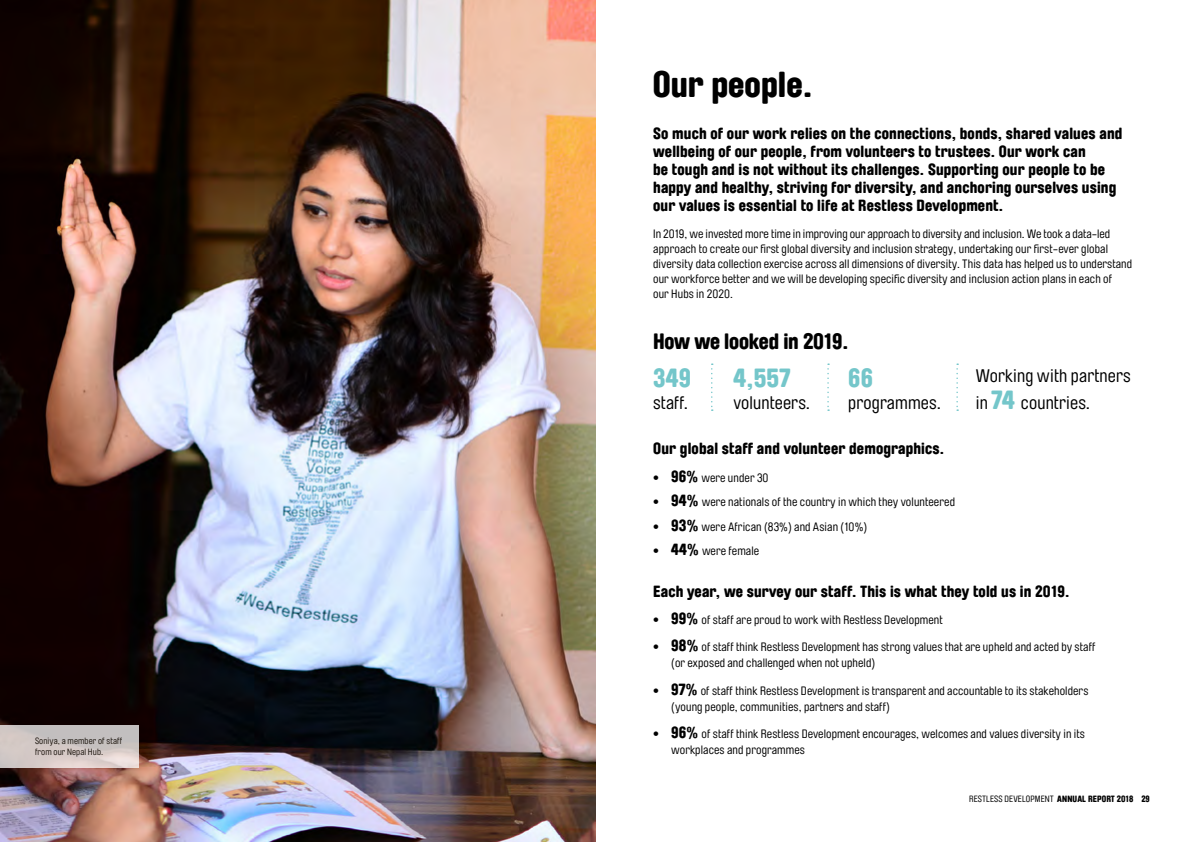
<style>
.page{position:relative;width:1191px;height:842px;background:#fff}
.page>*{position:absolute;margin:0;border:0;box-sizing:border-box;transform-origin:0 0}
.Heading_no_backgroun{font:900 36px "Brauer Neue";color:#000}
.Body_copy{font:900 26px "Brauer Neue Std";letter-spacing:.01em;color:#74c6ca}
.New_sub{font:900 22px "Brauer Neue Std";letter-spacing:-.01em;color:#000}
.Body_copy-2{font:18px "Brauer Neue Std";letter-spacing:.01em;color:#000}
.Subheading{font:900 16px/18px "Brauer Neue Std";letter-spacing:.01em;color:#000}
.Body_copy-3{font:12px/15px "Brauer Neue Std";letter-spacing:.01em;color:#000}
.small_print{font:9px/11px "Brauer Neue Std";letter-spacing:.01em;color:#1d160f}
.t1{font:9px "Brauer Neue Std";letter-spacing:.015em;color:#000}
.t2{font:900 9px "Brauer Neue Std";color:#000}
.s1{font-weight:900;font-size:26px;color:#74c6ca}
.s2{font-weight:900;font-size:16px}
.s3{font-weight:900}
</style>
<div class="page">
<img style="left:0;top:0;width:595px;height:842px">
<svg style="left:711px;top:363px;width:1px;height:48px"></svg>
<svg style="left:827px;top:363px;width:2px;height:48px"></svg>
<svg style="left:956px;top:363px;width:2px;height:48px"></svg>
<svg style="left:0;top:725px;width:139px;height:43px;background:#d0c7c5"></svg>
<p class="small_print" style="left:35px;top:736px;width:89px">Soniya, a member of staff from our Nepal Hub.</p>
<p class="Heading_no_backgroun" style="left:652px;top:63px;width:161px">Our people.</p>
<p class="Subheading" style="left:653px;top:125px;width:471px">So much of our work relies on the connections, bonds, shared values and wellbeing of our people, from volunteers to trustees. Our work can<br>be tough and is not without its challenges. Supporting our people to be happy and healthy, striving for diversity, and anchoring ourselves using our values is essential to life at Restless Development.</p>
<p class="Body_copy-3" style="left:653px;top:226px;width:480px">In 2019, we invested more time in improving our approach to diversity and inclusion. We took a data-led approach to create our first global diversity and inclusion strategy, undertaking our first-ever global diversity data collection exercise across all dimensions of diversity. This data has helped us to understand our workforce better and we will be developing specific diversity and inclusion action plans in each of<br>our Hubs in 2020.</p>
<p class="New_sub" style="left:653px;top:328px;width:197px">How we looked in 2019.</p>
<p class="Body_copy" style="left:848px;top:362px;width:26px">66</p>
<p class="Body_copy-2" style="left:848px;top:392px;width:94px">programmes.</p>
<p class="Body_copy" style="left:653px;top:363px;width:39px">349</p>
<p class="Body_copy-2" style="left:653px;top:393px;width:37px">staff.</p>
<p class="Body_copy-2" style="left:975px;top:392px;width:116px">in <span class="s1">74</span> countries.</p>
<p class="Body_copy" style="left:733px;top:363px;width:59px">4,557</p>
<p class="Body_copy-2" style="left:733px;top:393px;width:78px">volunteers.</p>
<p class="Body_copy-2" style="left:975px;top:366px;width:156px">Working with partners</p>
<p class="Subheading" style="left:653px;top:440px;width:292px">Our global staff and volunteer demographics.</p>
<p class="Body_copy-3" style="left:653px;top:470px;width:117px"><span class="s2">• 96%</span> were under 30</p>
<p class="Body_copy-3" style="left:653px;top:494px;width:303px"><span class="s2">• 94%</span> were nationals of the country in which they volunteered</p>
<p class="Body_copy-3" style="left:653px;top:519px;width:215px"><span class="s2">• 93%</span> were African (83%) and Asian (10%)</p>
<p class="Body_copy-3" style="left:653px;top:543px;width:108px"><span class="s2">• 44%</span> were female</p>
<p class="Subheading" style="left:653px;top:582px;width:418px">Each year, we survey our staff. This is what they told us in 2019.</p>
<p class="Body_copy-3" style="left:653px;top:612px;width:291px"><span class="s2">• 99%</span> of staff are proud to work with Restless Development</p>
<p class="Body_copy-3" style="left:671px;top:639px;width:426px;line-height:16px;text-indent:-18px"><span class="s2">• 98%</span> of staff think Restless Development has strong values that are upheld and acted by staff (or exposed and challenged when not upheld)</p>
<p class="Body_copy-3" style="left:671px;top:682px;width:419px;line-height:16px;text-indent:-18px"><span class="s2">• 97%</span> of staff think Restless Development is transparent and accountable to its stakeholders (young people, communities, partners and staff)</p>
<p class="Body_copy-3" style="left:671px;top:726px;width:415px;line-height:16px;text-indent:-18px"><span class="s2">• 96%</span> of staff think Restless Development encourages, welcomes and values diversity in its workplaces and programmes</p>
<p class="t1" style="left:969px;top:794px;width:166px">RESTLESS DEVELOPMENT <span class="s3">ANNUAL REPORT 2018</span></p>
<p class="t2" style="left:1141px;top:794px;width:10px">29</p>
</div>
